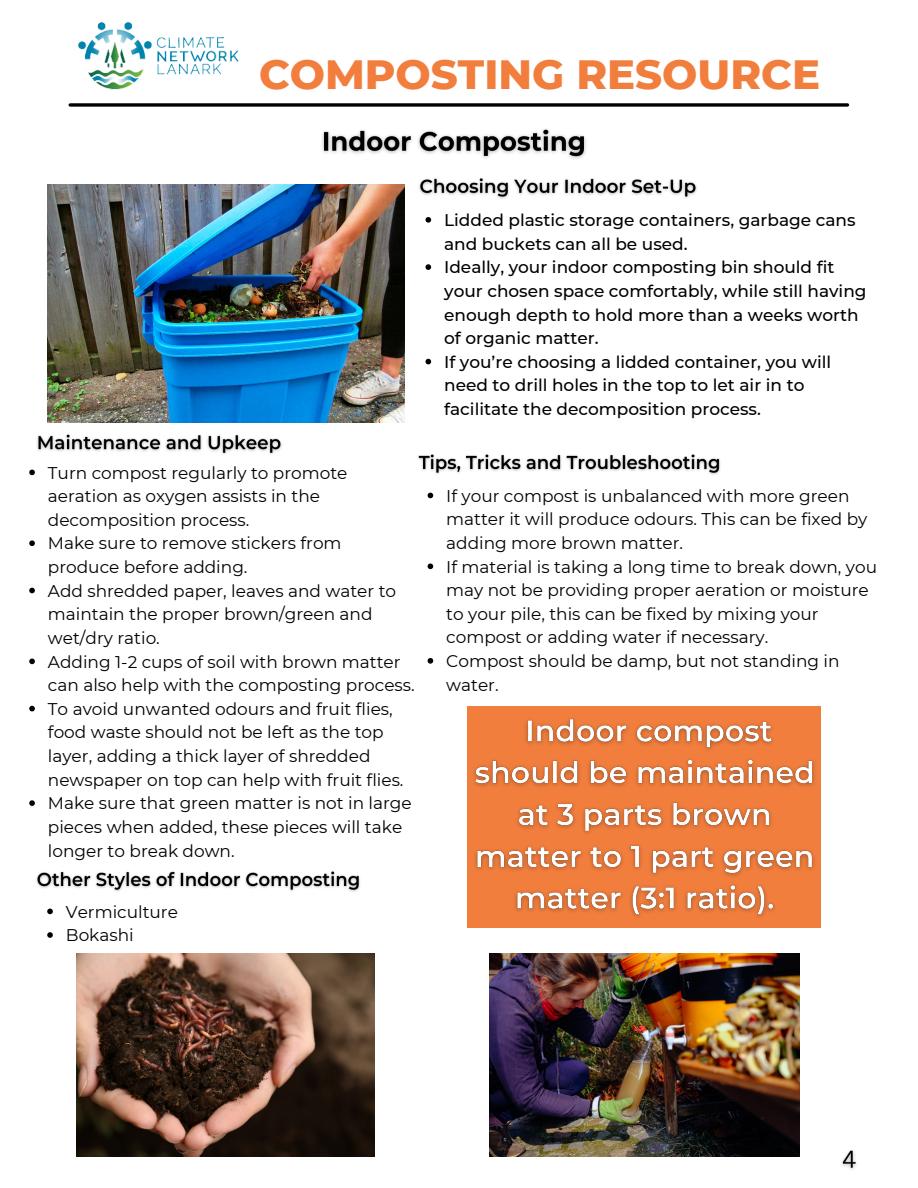
<style>
.page{position:relative;width:918px;height:1188px;background:#fff}
.page>*{position:absolute;margin:0;border:0;box-sizing:border-box;transform-origin:0 0}
.t1{font:800 41.7px "Montserrat";color:#f17e3d}
.t2{font:16.95px/23.7px "Montserrat";color:#000}
.t3{font:500 16.95px/23.7px "Montserrat";color:#000}
</style>
<div class="page">
<svg style="left:70px;top:103px;width:778px;height:4px;background:#272727"></svg>
<img style="left:78px;top:22px;width:161px;height:68px">
<img style="left:48px;top:185px;width:356px;height:237px">
<img style="left:77px;top:954px;width:298px;height:202px">
<img style="left:490px;top:954px;width:309px;height:202px">
<img style="left:322px;top:129px;width:264px;height:30px">
<svg style="left:426px;top:217px;width:5px;height:6px"></svg>
<svg style="left:426px;top:264px;width:5px;height:6px"></svg>
<svg style="left:426px;top:359px;width:5px;height:5px"></svg>
<svg style="left:29px;top:470px;width:6px;height:5px"></svg>
<svg style="left:29px;top:540px;width:6px;height:6px"></svg>
<svg style="left:29px;top:588px;width:6px;height:5px"></svg>
<svg style="left:29px;top:659px;width:6px;height:5px"></svg>
<svg style="left:29px;top:706px;width:6px;height:5px"></svg>
<svg style="left:29px;top:800px;width:6px;height:6px"></svg>
<svg style="left:428px;top:493px;width:5px;height:5px"></svg>
<svg style="left:428px;top:564px;width:5px;height:5px"></svg>
<svg style="left:428px;top:658px;width:5px;height:6px"></svg>
<img style="left:37px;top:434px;width:245px;height:21px">
<img style="left:467px;top:706px;width:354px;height:221px">
<img style="left:418px;top:454px;width:302px;height:21px">
<img style="left:842px;top:1150px;width:14px;height:19px">
<img style="left:36px;top:871px;width:324px;height:21px">
<svg style="left:47px;top:909px;width:6px;height:5px"></svg>
<svg style="left:47px;top:932px;width:6px;height:6px"></svg>
<img style="left:419px;top:178px;width:278px;height:21px">
<h1 class="t1" style="left:259px;top:49px;width:563px">COMPOSTING RESOURCE</h1>
<p class="t2" style="left:48px;top:461px;width:368px">Turn compost regularly to promote aeration as oxygen assists in the decomposition process.<br>Make sure to remove stickers from produce before adding.<br>Add shredded paper, leaves and water to maintain the proper brown/green and wet/dry ratio.<br>Adding 1-2 cups of soil with brown matter can also help with the composting process.<br>To avoid unwanted odours and fruit flies, food waste should not be left as the top layer, adding a thick layer of shredded newspaper on top can help with fruit flies.<br>Make sure that green matter is not in large pieces when added, these pieces will take longer to break down.</p>
<p class="t2" style="left:66px;top:900px;width:114px">Vermiculture<br>Bokashi</p>
<p class="t3" style="left:444px;top:208px;width:424px">Lidded plastic storage containers, garbage cans and buckets can all be used.<br>Ideally, your indoor composting bin should fit your chosen space comfortably, while still having enough depth to hold more than a weeks worth of organic matter.<br>If you’re choosing a lidded container, you will need to drill holes in the top to let air in to facilitate the decomposition process.</p>
<p class="t2" style="left:446px;top:484px;width:432px">If your compost is unbalanced with more green matter it will produce odours. This can be fixed by adding more brown matter.<br>If material is taking a long time to break down, you may not be providing proper aeration or moisture to your pile, this can be fixed by mixing your compost or adding water if necessary.<br>Compost should be damp, but not standing in water.</p>
</div>
